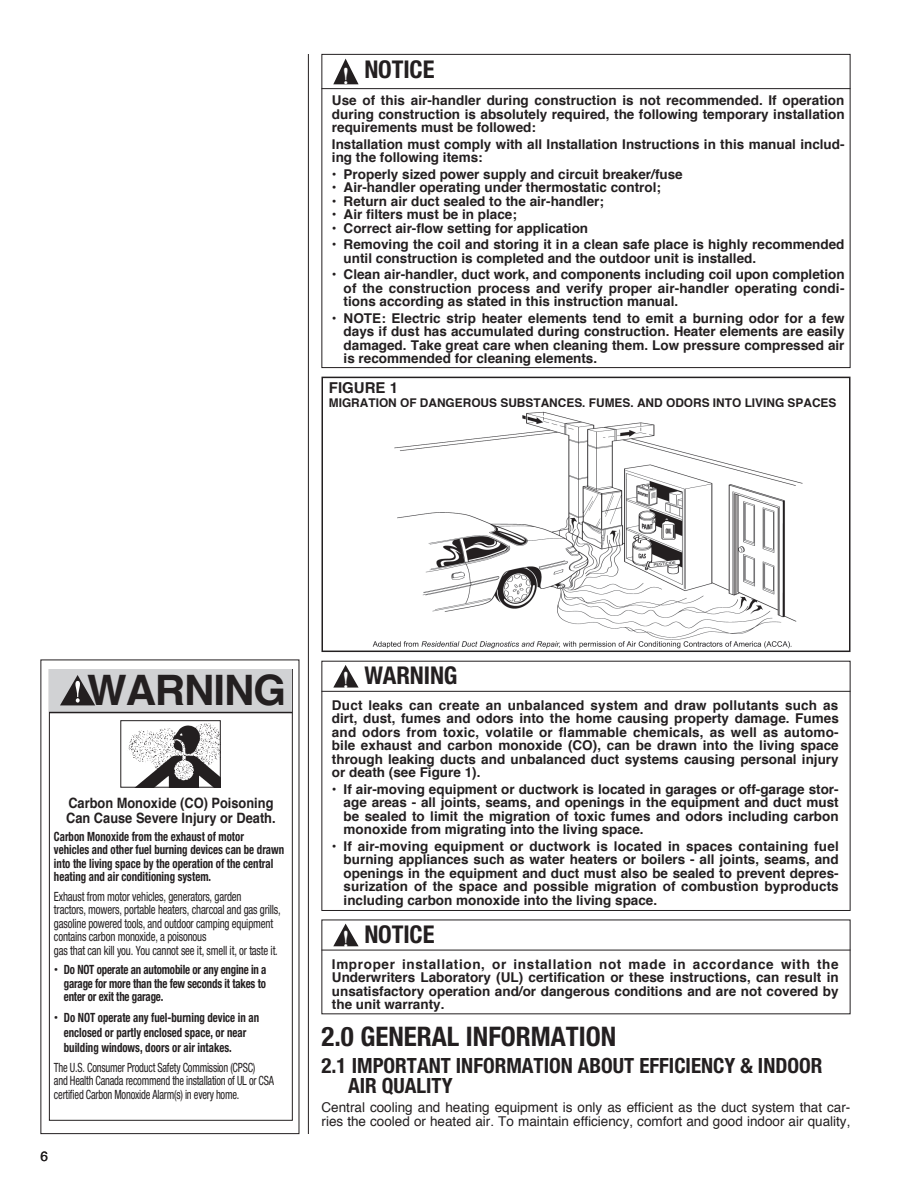
<style>
.page{position:relative;width:918px;height:1188px;background:#fff}
.page>*{position:absolute;margin:0;border:0;box-sizing:border-box;transform-origin:0 0}
.t1{font:700 42px "Helvetica";letter-spacing:-.025em;color:#231f20}
.t2{font:700 condensed 27px "Helvetica Neue LT Std";color:#231f20}
._3-Head-Minor{font:700 condensed 24.45px "Helvetica Neue LT Std";letter-spacing:-.005em;color:#231f20}
.t3{font:300 23.4px "Bookman Std";color:#fff}
.t4{font:700 condensed 21px "Helvetica Neue LT Std";color:#231f20}
.t5{font:700 15px "Helvetica";color:#231f20}
.t6{font:700 14.25px "Helvetica";color:#231f20;scale:.9 1}
.t7{font:700 13.5px/13.5px "Helvetica";color:#231f20;text-align:justify}
.t8{font:13.5px/13.5px "Helvetica";color:#231f20}
.t9{font:700 condensed 12.75px/13.5px "Helvetica Neue LT Std";color:#231f20;scale:.85 1}
.t10{font:condensed 12.75px/13.5px "Helvetica Neue LT Std";letter-spacing:-.015em;color:#231f20;scale:.85 1}
.t11{font:condensed 12.75px/13.5px "Helvetica Neue LT Std";letter-spacing:-.015em;color:#231f20;scale:.82 1}
.t12{font:700 12px "Helvetica";color:#231f20}
.s1{font-family:"Helvetica";font-stretch:normal}
</style>
<div class="page">
<hr style="left:321px;top:950px;width:529px;height:1px;background:#231f20">
<div style="left:321px;top:661px;width:529px;height:250px;border:1px solid #231f20"></div>
<hr style="left:321px;top:691px;width:529px;height:1px;background:#231f20">
<div style="left:321px;top:54px;width:529px;height:314px;border:1px solid #231f20"></div>
<hr style="left:321px;top:88px;width:529px;height:1px;background:#231f20">
<hr style="left:308px;top:54px;width:1px;height:1080px;background:#231f20">
<svg style="left:333px;top:59px;width:26px;height:25px"></svg>
<div style="left:322px;top:377px;width:528px;height:275px;border:2px solid #231f20"></div>
<img style="left:371px;top:411px;width:437px;height:239px">
<svg style="left:333px;top:665px;width:26px;height:23px"></svg>
<svg style="left:333px;top:924px;width:26px;height:22px"></svg>
<div style="left:49px;top:669px;width:244px;height:452px;border:1px solid #231f20"></div>
<div style="left:50px;top:670px;width:242px;height:42px;background:#d1d2d4"></div>
<img style="left:128px;top:724px;width:91px;height:62px">
<div style="left:120px;top:720px;width:101px;height:68px;border:1px solid #231f20"></div>
<hr style="left:49px;top:712px;width:243px;height:1px;background:#231f20">
<svg style="left:60px;top:675px;width:35px;height:30px"></svg>
<p class="_3-Head-Minor" style="left:364px;top:55px;width:72px">NOTICE</p>
<p class="t7" style="left:332px;top:94px;width:514px">Use of this air-handler during construction is not recommended. If operation during construction is absolutely required, the following temporary installation requirements must be followed:</p>
<p class="t7" style="left:332px;top:137px;width:514px">Installation must comply with all Installation Instructions in this manual includ&shy;ing the following items:</p>
<p class="t7" style="left:332px;top:167px;width:352px">• Properly sized power supply and circuit breaker/fuse</p>
<p class="t7" style="left:332px;top:181px;width:330px">• Air-handler operating under thermostatic control;</p>
<p class="t7" style="left:332px;top:194px;width:274px">• Return air duct sealed to the air-handler;</p>
<p class="t7" style="left:332px;top:208px;width:187px">• Air filters must be in place;</p>
<p class="t7" style="left:332px;top:221px;width:258px">• Correct air-flow setting for application</p>
<p class="t7" style="left:344px;top:238px;width:502px;text-indent:-12px">• Removing the coil and storing it in a clean safe place is highly recommended until construction is completed and the outdoor unit is installed.</p>
<p class="t7" style="left:344px;top:268px;width:502px;text-indent:-12px">• Clean air-handler, duct work, and components including coil upon completion of the construction process and verify proper air-handler operating condi&shy;tions according as stated in this instruction manual.</p>
<p class="t7" style="left:344px;top:311px;width:502px;text-indent:-12px">• NOTE: Electric strip heater elements tend to emit a burning odor for a few days if dust has accumulated during construction. Heater elements are easily damaged. Take great care when cleaning them. Low pressure compressed air is recommended for cleaning elements.</p>
<p class="t3" style="left:342px;top:63px;width:9px">!</p>
<p class="t5" style="left:329px;top:376px;width:71px">FIGURE 1</p>
<p class="t12" style="left:329px;top:393px;width:509px">MIGRATION OF DANGEROUS SUBSTANCES, FUMES, AND ODORS INTO LIVING SPACES</p>
<p class="t1" style="left:87px;top:656px;width:200px">WARNING</p>
<p class="t6" style="left:68px;top:791px;width:230px">Carbon Monoxide (CO) Poisoning</p>
<p class="t6" style="left:66px;top:806px;width:234px">Can Cause Severe Injury or Death.</p>
<p class="t9" style="left:54px;top:829px;width:272px">Carbon Monoxide from the exhaust of motor<br>vehicles and other fuel burning devices can be drawn into the living space by the operation of the central heating and air conditioning system.</p>
<p class="t10" style="left:54px;top:889px;width:268px">Exhaust from motor vehicles, generators, garden<br>tractors, mowers, portable heaters, charcoal and gas grills, gasoline powered tools, and outdoor camping equipment contains carbon monoxide, a poisonous<br>gas that can kill you. You cannot see it, smell it, or taste it.</p>
<p class="t9" style="left:64px;top:963px;width:240px;text-align:justify;text-indent:-10px"><span class="s1">•</span> Do NOT operate an automobile or any engine in a garage for more than the few seconds it takes to enter or exit the garage.</p>
<p class="t9" style="left:64px;top:1010px;width:231px;line-height:15px;text-indent:-10px"><span class="s1">•</span> Do NOT operate any fuel-burning device in an enclosed or partly enclosed space, or near building windows, doors or air intakes.</p>
<p class="t11" style="left:54px;top:1060px;width:270px">The U.S. Consumer Product Safety Commission (CPSC)<br>and Health Canada recommend the installation of UL or CSA certified Carbon Monoxide Alarm(s) in every home.</p>
<p class="t8" style="left:40px;top:1150px;width:9px">6</p>
<p class="_3-Head-Minor" style="left:364px;top:661px;width:95px">WARNING</p>
<p class="t7" style="left:332px;top:699px;width:508px">Duct leaks can create an unbalanced system and draw pollutants such as dirt, dust, fumes and odors into the home causing property damage. Fumes and odors from toxic, volatile or flammable chemicals, as well as automo&shy;bile exhaust and carbon monoxide (CO), can be drawn into the living space through leaking ducts and unbalanced duct systems causing personal injury or death (see Figure 1).</p>
<p class="t7" style="left:344px;top:783px;width:497px;text-indent:-12px">• If air-moving equipment or ductwork is located in garages or off-garage stor&shy;age areas - all joints, seams, and openings in the equipment and duct must be sealed to limit the migration of toxic fumes and odors including carbon monoxide from migrating into the living space.</p>
<p class="t7" style="left:344px;top:840px;width:497px;text-indent:-12px">• If air-moving equipment or ductwork is located in spaces containing fuel burning appliances such as water heaters or boilers - all joints, seams, and openings in the equipment and duct must also be sealed to prevent depres&shy;surization of the space and possible migration of combustion byproducts including carbon monoxide into the living space.</p>
<p class="t3" style="left:342px;top:667px;width:9px">!</p>
<p class="_3-Head-Minor" style="left:364px;top:919px;width:72px">NOTICE</p>
<p class="t7" style="left:332px;top:957px;width:508px">Improper installation, or installation not made in accordance with the Underwriters Laboratory (UL) certification or these instructions, can result in unsatisfactory operation and/or dangerous conditions and are not covered by the unit warranty.</p>
<p class="t3" style="left:342px;top:926px;width:9px">!</p>
<p class="t2" style="left:322px;top:1020px;width:296px">2.0 GENERAL INFORMATION</p>
<p class="t4" style="left:322px;top:1053px;width:502px">2.1 IMPORTANT INFORMATION ABOUT EFFICIENCY &amp; INDOOR</p>
<p class="t4" style="left:348px;top:1073px;width:106px">AIR QUALITY</p>
<p class="t8" style="left:322px;top:1101px;width:530px">Central cooling and heating equipment is only as efficient as the duct system that car&shy;ries the cooled or heated air. To maintain efficiency, comfort and good indoor air quality,</p>
</div>
